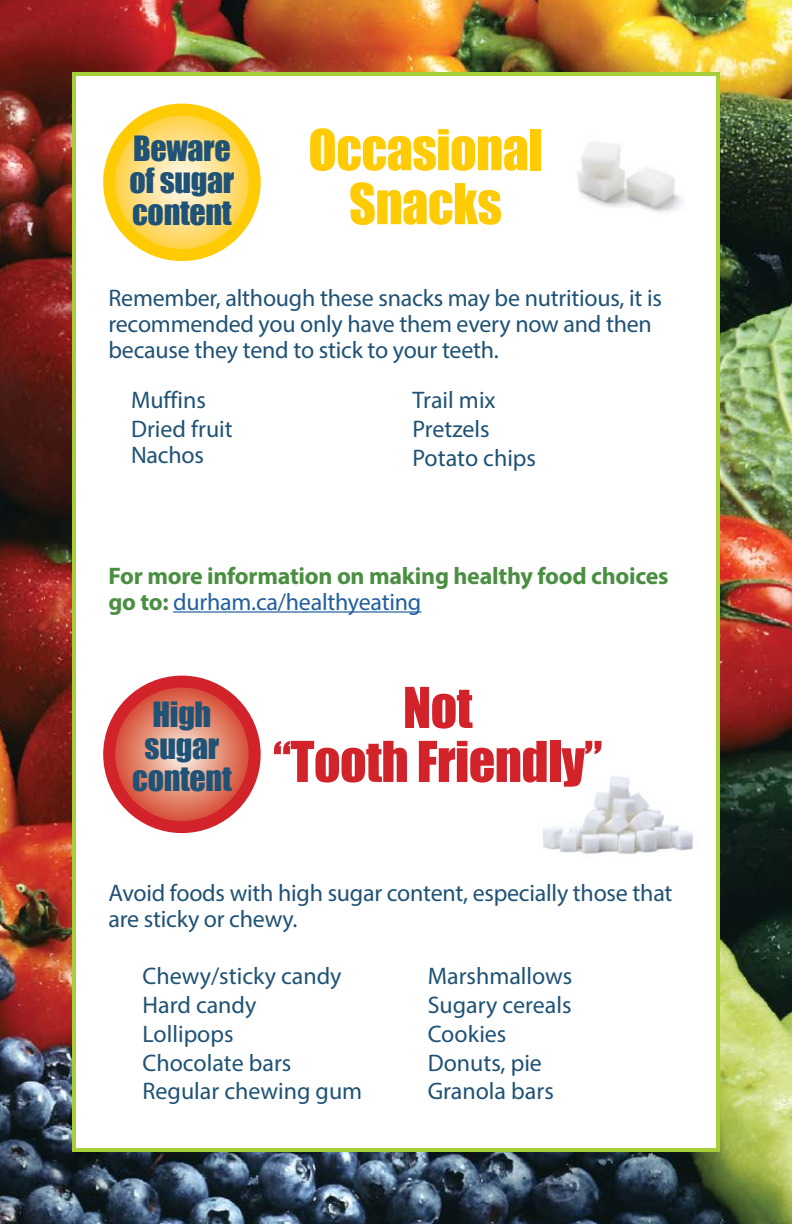
<style>
.page{position:relative;width:792px;height:1224px;background:#fff}
.page>*{position:absolute;margin:0;border:0;box-sizing:border-box;transform-origin:0 0}
.t1{font:52px "Impact";letter-spacing:-.01em;color:#d2232a}
.t2{font:52px "Impact";letter-spacing:-.01em;color:#ffcb05}
.Snacks_page_circle_t{font:32px/32px "Impact";letter-spacing:-.01em;color:#1f5275;text-align:justify}
.Main_text{font:24px/26px "Myriad Pro";letter-spacing:-.01em;color:#1f5275}
.Main_text_no_space{font:24px "Myriad Pro";color:#1f5275}
.Main_text-2{font:700 24px/26px "Myriad Pro";letter-spacing:-.01em;color:#4a8f41}
.s1{font-weight:400;color:#215e9e}
</style>
<div class="page">
<img style="left:0;top:0;width:792px;height:1224px">
<div style="left:72px;top:72px;width:648px;height:1080px;background:#fff;border:4px solid #a6ce39"></div>
<svg style="left:109px;top:110px;width:146px;height:145px;background:#ffdc76"></svg>
<div style="left:103px;top:104px;width:158px;height:157px;border:12px solid #ffcb05;border-radius:50%"></div>
<img style="left:577px;top:142px;width:106px;height:70px">
<svg style="left:109px;top:682px;width:146px;height:145px;background:#e07c69"></svg>
<div style="left:103px;top:676px;width:158px;height:157px;border:12px solid #d2232a;border-radius:50%"></div>
<img style="left:542px;top:776px;width:151px;height:78px">
<hr style="left:173px;top:611px;width:248px;height:2px;background:#215e9e">
<p class="Snacks_page_circle_t" style="left:129px;top:132px;width:106px">Beware of sugar content</p>
<h2 class="t2" style="left:308px;top:109px;width:236px">Occasional</h2>
<h2 class="t2" style="left:349px;top:163px;width:154px">Snacks</h2>
<p class="Main_text" style="left:108px;top:285px;width:555px">Remember, although these snacks may be nutritious, it is recommended you only have them every now and then because they tend to stick to your teeth.</p>
<p class="Main_text_no_space" style="left:131px;top:385px;width:77px">Muffins</p>
<p class="Main_text_no_space" style="left:131px;top:414px;width:103px">Dried fruit</p>
<p class="Main_text" style="left:131px;top:442px;width:74px">Nachos</p>
<p class="Main_text_no_space" style="left:412px;top:385px;width:85px">Trail mix</p>
<p class="Main_text_no_space" style="left:412px;top:414px;width:79px">Pretzels</p>
<p class="Main_text_no_space" style="left:412px;top:443px;width:125px">Potato chips</p>
<p class="Main_text-2" style="left:108px;top:562px;width:562px">For more information on making healthy food choices go to: <span class="s1">durham.ca/healthyeating</span></p>
<p class="Snacks_page_circle_t" style="left:132px;top:697px;width:101px;text-align:center">High sugar content</p>
<h2 class="t1" style="left:403px;top:667px;width:71px">Not</h2>
<h2 class="t1" style="left:273px;top:721px;width:331px">“Tooth Friendly”</h2>
<p class="Main_text" style="left:108px;top:879px;width:566px">Avoid foods with high sugar content, especially those that are sticky or chewy.</p>
<p class="Main_text_no_space" style="left:143px;top:961px;width:201px">Chewy/sticky candy</p>
<p class="Main_text_no_space" style="left:143px;top:990px;width:115px">Hard candy</p>
<p class="Main_text_no_space" style="left:143px;top:1019px;width:93px">Lollipops</p>
<p class="Main_text_no_space" style="left:143px;top:1048px;width:150px">Chocolate bars</p>
<p class="Main_text_no_space" style="left:143px;top:1077px;width:221px">Regular chewing gum</p>
<p class="Main_text_no_space" style="left:428px;top:961px;width:146px">Marshmallows</p>
<p class="Main_text_no_space" style="left:428px;top:990px;width:145px">Sugary cereals</p>
<p class="Main_text_no_space" style="left:428px;top:1019px;width:80px">Cookies</p>
<p class="Main_text_no_space" style="left:428px;top:1048px;width:116px">Donuts, pie</p>
<p class="Main_text_no_space" style="left:428px;top:1077px;width:128px">Granola bars</p>
</div>
